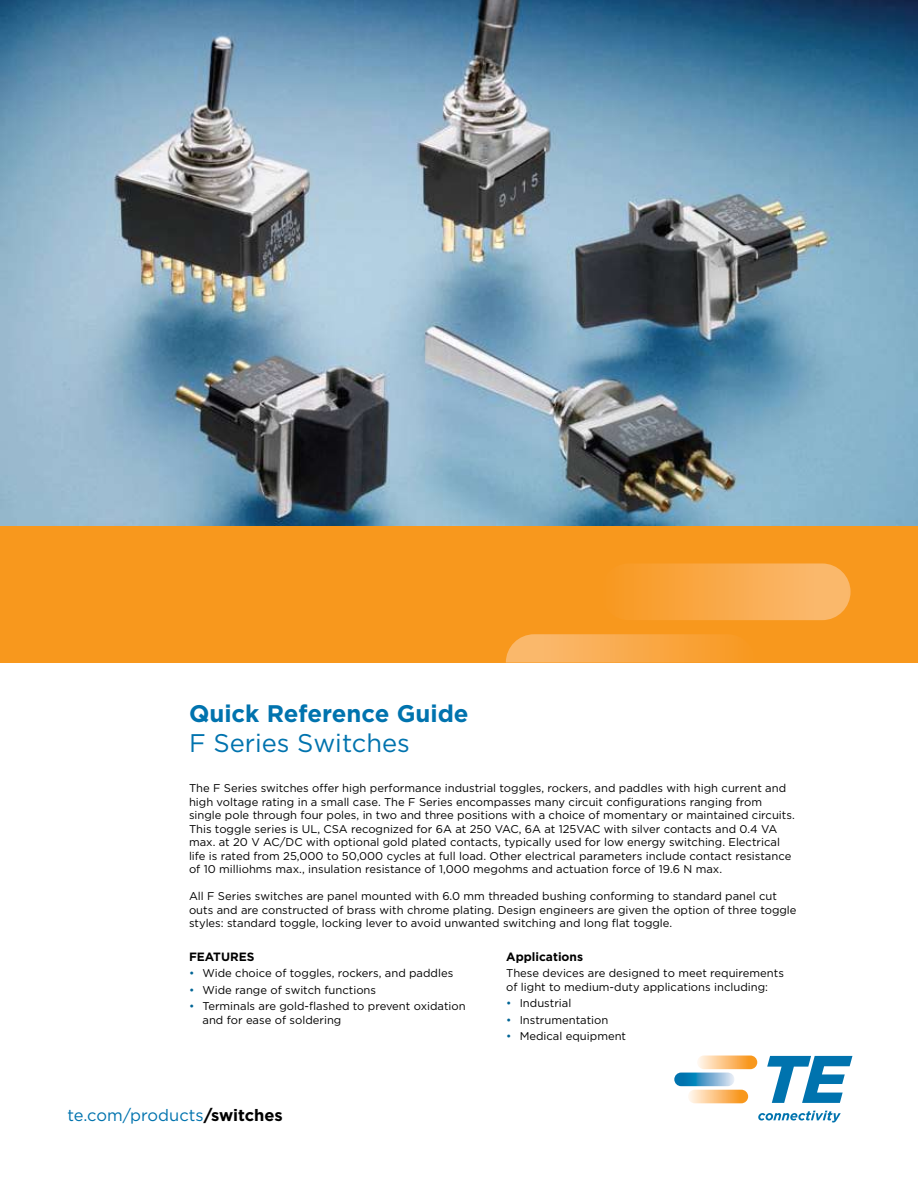
<style>
.page{position:relative;width:918px;height:1188px;background:#fff}
.page>*{position:absolute;margin:0;border:0;box-sizing:border-box;transform-origin:0 0}
.t1{font:25.5px "Gotham";color:#0073ae}
.t2{font:700 24px "Gotham";color:#0073ae}
.t3{font:16.5px "Gotham";color:#0073ae}
.t4{font:700 12px "Gotham";color:#000}
.t5{font:11.25px/13.5px "Gotham";color:#000}
.s1{color:#006595}
.s2{font-weight:700;color:#000}
</style>
<div class="page">
<img style="left:0;top:0;width:918px;height:526px">
<div style="left:13px;top:526px;width:905px;height:137px;background:#f8981d"></div>
<img style="left:601px;top:563px;width:250px;height:57px;border-radius:28px">
<img style="left:506px;top:634px;width:226px;height:29px">
<div style="left:0;top:526px;width:13px;height:137px;background:#f8981d"></div>
<svg style="left:697px;top:1056px;width:60px;height:13px"></svg>
<svg style="left:688px;top:1090px;width:60px;height:13px"></svg>
<svg style="left:674px;top:1073px;width:60px;height:13px"></svg>
<svg style="left:767px;top:1056px;width:85px;height:47px"></svg>
<svg style="left:758px;top:1111px;width:83px;height:12px"></svg>
<h2 class="t2" style="left:189px;top:699px;width:281px">Quick Reference Guide</h2>
<h1 class="t1" style="left:189px;top:729px;width:222px">F Series Switches</h1>
<p class="t5" style="left:189px;top:781px;width:607px">The F Series switches offer high performance industrial toggles, rockers, and paddles with high current and high voltage rating in a small case. The F Series encompasses many circuit configurations ranging from single pole through four poles, in two and three positions with a choice of momentary or maintained circuits.<br>This toggle series is UL, CSA recognized for 6A at 250 VAC, 6A at 125VAC with silver contacts and 0.4 VA max. at 20 V AC/DC with optional gold plated contacts, typically used for low energy switching. Electrical life is rated from 25,000 to 50,000 cycles at full load. Other electrical parameters include contact resistance of 10 milliohms max., insulation resistance of 1,000 megohms and actuation force of 19.6 N max.</p>
<p class="t5" style="left:189px;top:889px;width:609px">All F Series switches are panel mounted with 6.0 mm threaded bushing conforming to standard panel cut outs and are constructed of brass with chrome plating. Design engineers are given the option of three toggle styles: standard toggle, locking lever to avoid unwanted switching and long flat toggle.</p>
<p class="t4" style="left:189px;top:950px;width:65px">Features</p>
<p class="t5" style="left:189px;top:966px;width:266px"><span class="s1">•</span> Wide choice of toggles, rockers, and paddles</p>
<p class="t5" style="left:189px;top:983px;width:189px"><span class="s1">•</span> Wide range of switch functions</p>
<p class="t5" style="left:202px;top:999px;width:265px;text-indent:-14px"><span class="s1">•</span> Terminals are gold-flashed to prevent oxidation and for ease of soldering</p>
<p class="t4" style="left:506px;top:950px;width:78px">Applications</p>
<p class="t5" style="left:506px;top:966px;width:279px">These devices are designed to meet requirements of light to medium-duty applications including:</p>
<p class="t5" style="left:506px;top:996px;width:67px"><span class="s1">•</span> Industrial</p>
<p class="t5" style="left:506px;top:1013px;width:104px"><span class="s1">•</span> Instrumentation</p>
<p class="t5" style="left:506px;top:1029px;width:121px"><span class="s1">•</span> Medical equipment</p>
<h3 class="t3" style="left:68px;top:1106px;width:217px">te.com/products<span class="s2">/switches</span></h3>
</div>
